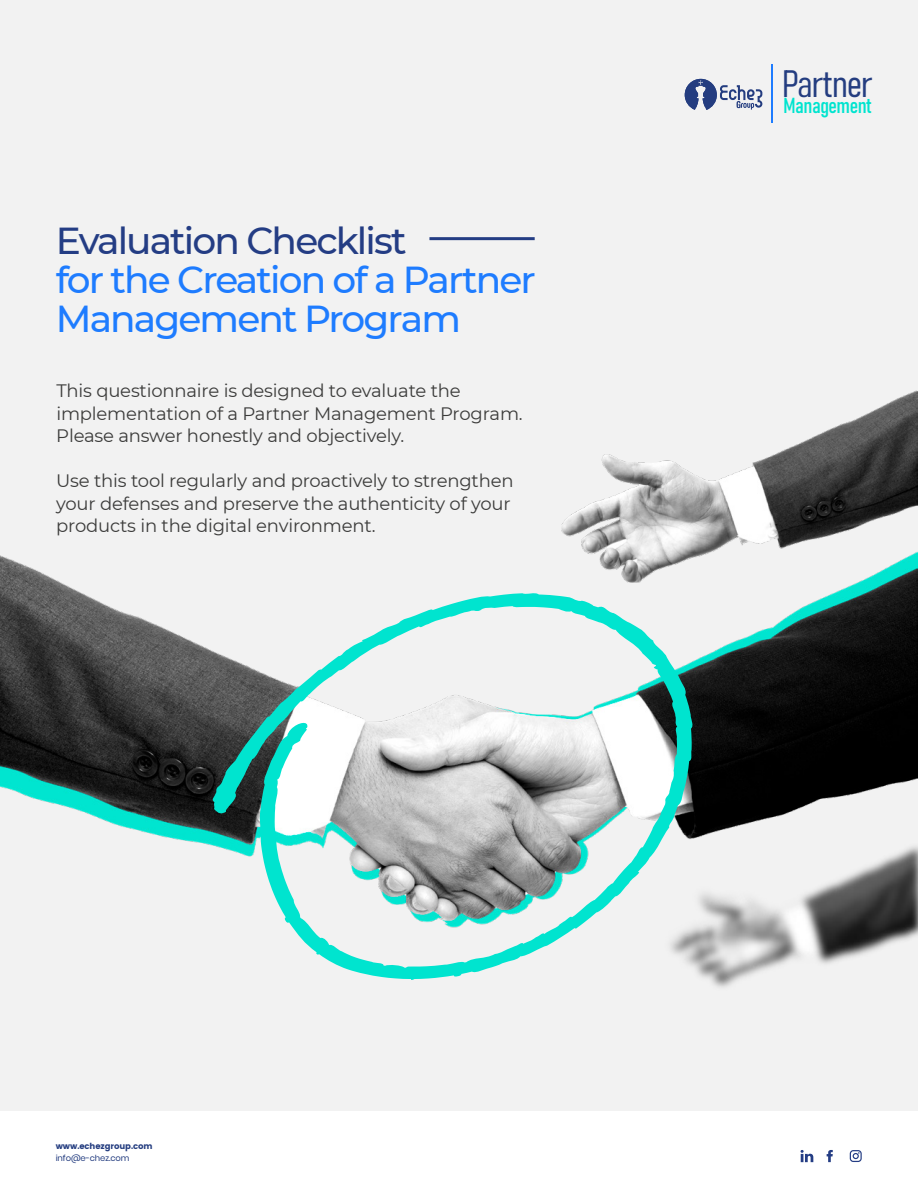
<style>
.page{position:relative;width:918px;height:1188px;background:#fff}
.page>*{position:absolute;margin:0;border:0;box-sizing:border-box;transform-origin:0 0}
.t1{font:37.65px "Bahnschrift";letter-spacing:-.025em;color:#243d80}
.t2{font:500 37.5px/39px "Montserrat";letter-spacing:-.05em;color:#1e7cff}
.t3{font:500 37.5px "Montserrat";letter-spacing:-.05em;color:#243d84}
.t4{font:21.45px "Bahnschrift";letter-spacing:-.025em;color:#00e4cf}
.t5{font:18px/22.5px "Montserrat";letter-spacing:-.01em;color:#3c3c3b}
.t6{font:8.4px "Poppins";letter-spacing:-.01em;color:#243d80}
.t7{font:8.4px "Poppins";letter-spacing:-.01em;color:#243d80}
</style>
<div class="page">
<div style="left:0;top:0;width:918px;height:1110px;background:#f2f2f2"></div>
<svg style="left:850px;top:1150px;width:12px;height:12px"></svg>
<svg style="left:827px;top:1150px;width:6px;height:12px"></svg>
<svg style="left:801px;top:1150px;width:12px;height:12px"></svg>
<hr style="left:772px;top:64px;width:1px;height:59px;background:#1e7cff">
<svg style="left:685px;top:79px;width:77px;height:31px"></svg>
<hr style="left:429px;top:237px;width:106px;height:3px;background:#243d84">
<img style="left:0;top:524px;width:918px;height:321px">
<svg style="left:211px;top:591px;width:484px;height:389px"></svg>
<img style="left:562px;top:390px;width:356px;height:192px">
<img style="left:616px;top:795px;width:302px;height:193px">
<h2 class="t3" style="left:56px;top:215px;width:352px">Evaluation Checklist</h2>
<h2 class="t2" style="left:56px;top:259px;width:482px">for the Creation of a Partner<br>Management Program</h2>
<p class="t5" style="left:56px;top:379px;width:468px">This questionnaire is designed to evaluate the implementation of a Partner Management Program.<br>Please answer honestly and objectively.</p>
<p class="t5" style="left:56px;top:469px;width:459px">Use this tool regularly and proactively to strengthen your defenses and preserve the authenticity of your products in the digital environment.</p>
<p class="t6" style="left:56px;top:1141px;width:98px">www.echezgroup.com</p>
<p class="t7" style="left:56px;top:1153px;width:75px">info@e-chez.com</p>
<h1 class="t1" style="left:782px;top:55px;width:92px">Partner</h1>
<p class="t4" style="left:784px;top:89px;width:90px">Management</p>
</div>
